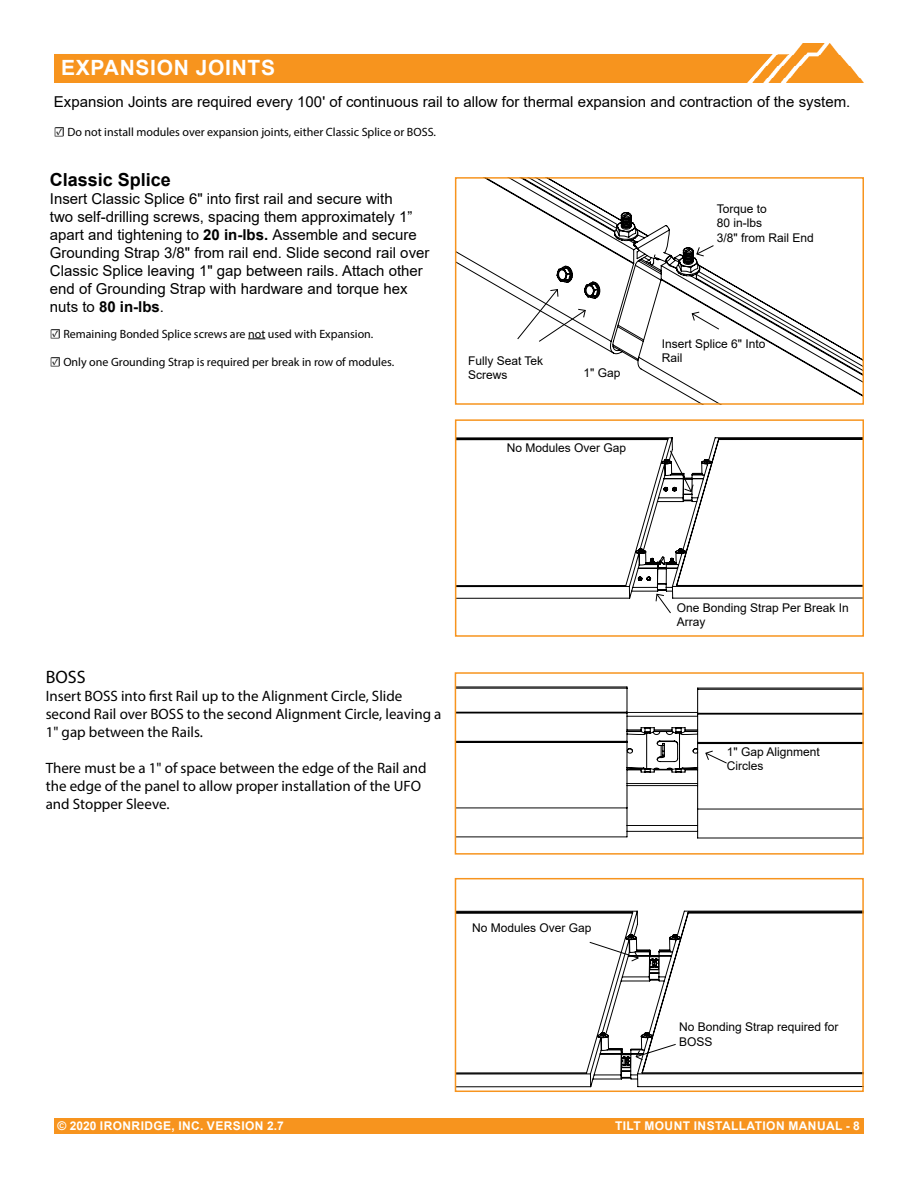
<style>
.page{position:relative;width:918px;height:1188px;background:#fff}
.page>*{position:absolute;margin:0;border:0;box-sizing:border-box;transform-origin:0 0}
.t1{font:700 21px "Arial";letter-spacing:.035em;color:#fff}
.t2{font:700 18px "Arial";color:#000}
.t3{font:18px "Myriad Pro";color:#000}
.t4{font:15px/18px "Arial";color:#000}
.t5{font:15px/18px "Myriad Pro";color:#000}
.t6{font:12px/14.4px "Arial";color:#000}
.t7{font:12px "Myriad Pro";color:#000}
.t8{font:700 12px "Arial";letter-spacing:.035em;color:#fff}
.t9{font:9.15px "Century Gothic";color:#000}
.s1{font-family:"Minion Pro";font-weight:700;font-size:13.5px}
.s2{font-weight:700}
</style>
<div class="page">
<img style="left:773px;top:44px;width:91px;height:39px">
<div style="left:472px;top:1118px;width:392px;height:16px;background:#f7941e"></div>
<div style="left:54px;top:1118px;width:441px;height:16px;background:#f7941e"></div>
<div style="left:54px;top:54px;width:719px;height:29px;background:#f7941e"></div>
<hr style="left:917px;top:420px;width:1px;height:216px;background:#000">
<svg style="left:458px;top:437px;width:403px;height:162px"></svg>
<div style="left:455px;top:419px;width:409px;height:218px;border:2px solid #f7941e"></div>
<svg style="left:669px;top:450px;width:25px;height:43px"></svg>
<svg style="left:655px;top:593px;width:17px;height:21px"></svg>
<hr style="left:917px;top:879px;width:1px;height:212px;background:#000">
<hr style="left:455px;top:1187px;width:408px;height:1px;background:#000">
<svg style="left:458px;top:911px;width:403px;height:176px"></svg>
<svg style="left:649px;top:959px;width:10px;height:11px"></svg>
<div style="left:455px;top:878px;width:409px;height:214px;border:2px solid #f7941e"></div>
<svg style="left:589px;top:941px;width:50px;height:21px"></svg>
<svg style="left:621px;top:1043px;width:56px;height:25px"></svg>
<svg style="left:458px;top:180px;width:403px;height:222px"></svg>
<div style="left:455px;top:177px;width:409px;height:228px;border:2px solid #f7941e"></div>
<svg style="left:696px;top:245px;width:18px;height:12px"></svg>
<svg style="left:691px;top:311px;width:29px;height:19px"></svg>
<svg style="left:248px;top:339px;width:17px;height:1px"></svg>
<svg style="left:458px;top:686px;width:403px;height:153px"></svg>
<div style="left:455px;top:672px;width:409px;height:183px;border:2px solid #f7941e"></div>
<div style="left:727px;top:747px;width:125px;height:33px;background:#fff"></div>
<svg style="left:705px;top:750px;width:22px;height:14px"></svg>
<h1 class="t1" style="left:61px;top:53px;width:70px">3. Secur</h1>
<h1 class="t1" style="left:162px;top:53px;width:50px">e Lugs</h1>
<h1 class="t1" style="left:61px;top:53px;width:216px">EXPANSION JOINTS</h1>
<p class="t4" style="left:54px;top:93px;width:798px">Expansion Joints are required every 100' of continuous rail to allow for thermal expansion and contraction of the system.</p>
<p class="t7" style="left:54px;top:125px;width:384px"><span class="s1">☑</span> Do not install modules over expansion joints, either Classic Splice or BOSS.</p>
<p class="t2" style="left:50px;top:167px;width:123px">Classic Splice</p>
<p class="t4" style="left:50px;top:189px;width:381px">Insert Classic Splice 6" into first rail and secure with<br>two self-drilling screws, spacing them approximately 1” apart and tightening to <span class="s2">20 in-lbs.</span> Assemble and secure Grounding Strap 3/8" from rail end. Slide second rail over Classic Splice leaving 1" gap between rails. Attach other end of Grounding Strap with hardware and torque hex nuts to <span class="s2">80 in-lbs</span>.</p>
<p class="t7" style="left:50px;top:326px;width:325px"><span class="s1">☑</span> Remaining Bonded Splice screws are not used with Expansion.</p>
<p class="t7" style="left:50px;top:355px;width:346px"><span class="s1">☑</span> Only one Grounding Strap is required per break in row of modules.</p>
<p class="t6" style="left:717px;top:201px;width:98px">Torque to<br>80 in-lbs<br>3/8" from Rail End</p>
<p class="t9" style="left:368px;top:271px;width:7px">8</p>
<p class="t6" style="left:662px;top:336px;width:105px">Insert Splice 6" Into<br>Rail</p>
<p class="t6" style="left:468px;top:353px;width:77px">Fully Seat Tek<br>Screws</p>
<p class="t6" style="left:583px;top:365px;width:38px">1" Gap</p>
<p class="t6" style="left:507px;top:440px;width:121px">No Modules Over Gap</p>
<p class="t3" style="left:46px;top:666px;width:41px">BOSS</p>
<p class="t5" style="left:46px;top:686px;width:397px">Insert BOSS into first Rail up to the Alignment Circle, Slide second Rail over BOSS to the second Alignment Circle, leaving a<br>1" gap between the Rails.</p>
<p class="t5" style="left:46px;top:758px;width:383px">There must be a 1" of space between the edge of the Rail and the edge of the panel to allow proper installation of the UFO and Stopper Sleeve.</p>
<p class="t9" style="left:368px;top:757px;width:7px">8</p>
<p class="t6" style="left:472px;top:921px;width:121px">No Modules Over Gap</p>
<p class="t6" style="left:677px;top:600px;width:174px">One Bonding Strap Per Break In<br>Array</p>
<p class="t6" style="left:727px;top:744px;width:94px">1" Gap Alignment<br>Circles</p>
<p class="t6" style="left:679px;top:1020px;width:161px">No Bonding Strap required for<br>BOSS</p>
<p class="t8" style="left:58px;top:1117px;width:228px">© 2020 IRONRIDGE, INC. VERSION 2.7</p>
<p class="t8" style="left:615px;top:1117px;width:246px">TILT MOUNT INSTALLATION MANUAL - 8</p>
</div>
